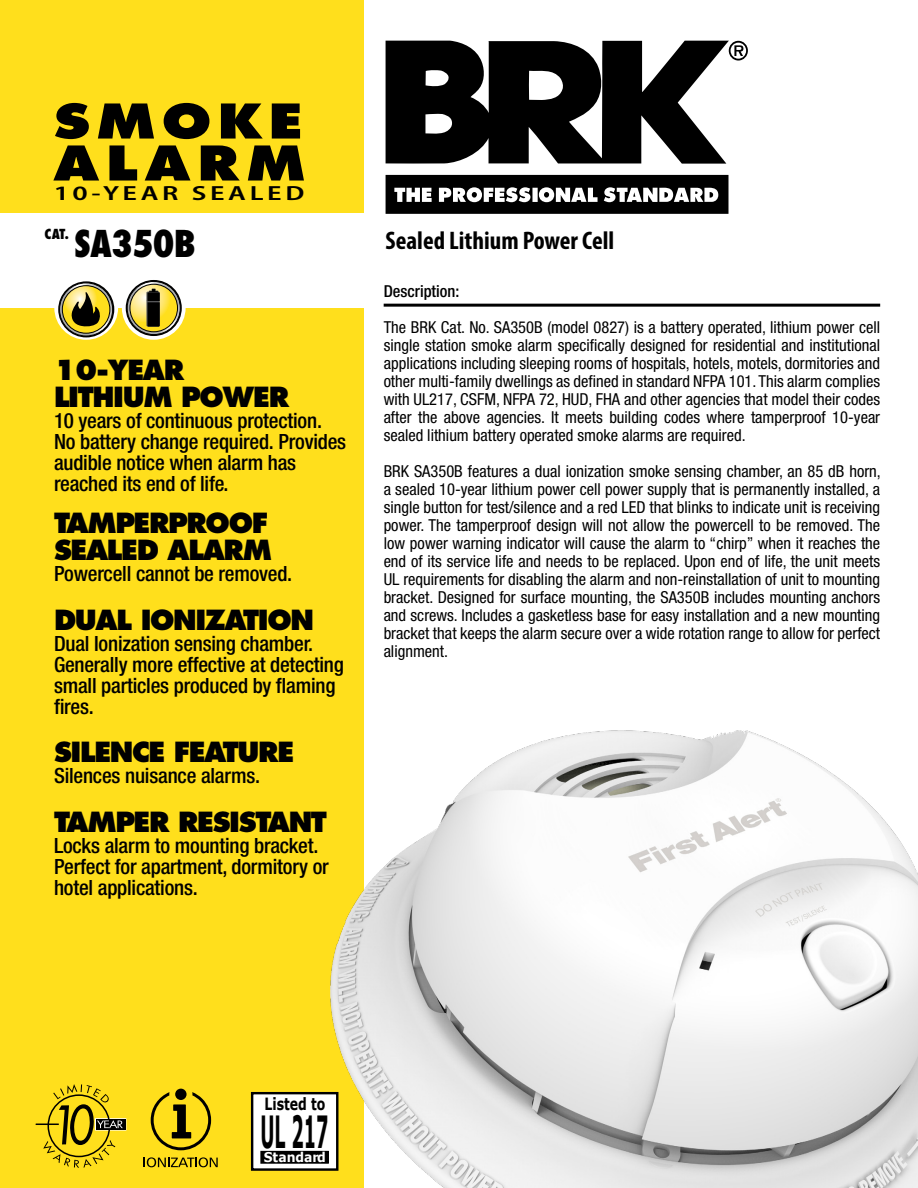
<style>
.page{position:relative;width:918px;height:1188px;background:#fff}
.page>*{position:absolute;margin:0;border:0;box-sizing:border-box;transform-origin:0 0}
.t1{font:800 46.5px/42px "Futura Std";letter-spacing:.12em;color:#000;scale:1.18 1}
.t2{font:700 44.25px "Verdana";color:#000;scale:.39 1}
.t3{font:800 condensed 36px "Futura Std";letter-spacing:-.025em;color:#000}
.t4{font:800 27px/27px "Futura Std";letter-spacing:-.05em;color:#000}
.t5{font:700 condensed 25.5px "Myriad Pro";color:#000}
.t6{font:500 condensed 21px/21px "Helvetica Neue LT Std";letter-spacing:-.01em;color:#000}
.t7{font:600 semi-condensed 20.55px "Myriad Pro";letter-spacing:.12em;color:#000;scale:1.5 1}
.t8{font:700 16.8px "Verdana";color:#000;scale:.74 1}
.t9{font:condensed 16.5px/18px "Helvetica Neue LT Std";color:#000;text-align:justify}
.t10{font:500 condensed 16.5px "Helvetica Neue LT Std";color:#000}
.t11{font:700 13.5px "Verdana";color:#fff;scale:.93 1}
.t12{font:800 condensed 13.5px "Futura Std";color:#000}
</style>
<div class="page">
<div style="left:0;top:0;width:363px;height:1188px;background:#ffdf1c"></div>
<div style="left:0;top:214px;width:365px;height:94px;background:#fff"></div>
<svg style="left:386px;top:175px;width:342px;height:39px"></svg>
<svg style="left:386px;top:41px;width:362px;height:123px"></svg>
<hr style="left:384px;top:304px;width:496px;height:3px;background:#000">
<svg style="left:123px;top:1118px;width:3px;height:13px"></svg>
<div style="left:96px;top:1119px;width:29px;height:11px;background:#000"></div>
<svg style="left:36px;top:1084px;width:87px;height:84px"></svg>
<svg style="left:54px;top:276px;width:64px;height:64px"></svg>
<svg style="left:59px;top:282px;width:54px;height:55px"></svg>
<div style="left:252px;top:1093px;width:85px;height:77px;background:#fff"></div>
<div style="left:251px;top:1092px;width:87px;height:79px;border:2px solid #000"></div>
<div style="left:261px;top:1151px;width:67px;height:12px;background:#000"></div>
<div style="left:260px;top:1151px;width:69px;height:13px;border:1px solid #000"></div>
<svg style="left:122px;top:276px;width:64px;height:64px"></svg>
<svg style="left:126px;top:281px;width:55px;height:54px"></svg>
<img style="left:330px;top:731px;width:588px;height:457px">
<svg style="left:151px;top:1089px;width:60px;height:61px"></svg>
<svg style="left:144px;top:1157px;width:74px;height:10px"></svg>
<h1 class="t1" style="left:54px;top:100px;width:215px">SMOKE<br>ALARM</h1>
<p class="t7" style="left:54px;top:181px;width:169px">10-YEAR SEALED</p>
<p class="t12" style="left:45px;top:225px;width:26px">CAT.</p>
<h3 class="t3" style="left:74px;top:221px;width:123px">SA350B</h3>
<h3 class="t4" style="left:54px;top:356px;width:237px">10-YEAR<br>LITHIUM POWER</h3>
<p class="t6" style="left:54px;top:409px;width:294px">10 years of continuous protection.<br>No battery change required. Provides audible notice when alarm has reached its end of life.</p>
<h3 class="t4" style="left:54px;top:510px;width:219px">TAMPERPROOF<br>SEALED ALARM</h3>
<p class="t6" style="left:54px;top:563px;width:240px">Powercell cannot be removed.</p>
<h3 class="t4" style="left:54px;top:606px;width:262px">DUAL IONIZATION</h3>
<p class="t6" style="left:54px;top:633px;width:291px">Dual Ionization sensing chamber.<br>Generally more effective at detecting small particles produced by flaming fires.</p>
<h3 class="t4" style="left:54px;top:739px;width:242px">SILENCE FEATURE</h3>
<p class="t6" style="left:54px;top:765px;width:208px">Silences nuisance alarms.</p>
<h3 class="t4" style="left:54px;top:808px;width:275px">TAMPER RESISTANT</h3>
<p class="t6" style="left:54px;top:835px;width:276px">Locks alarm to mounting bracket.<br>Perfect for apartment, dormitory or hotel applications.</p>
<h3 class="t5" style="left:386px;top:224px;width:230px">Sealed Lithium Power Cell</h3>
<p class="t10" style="left:384px;top:281px;width:77px">Description:</p>
<p class="t9" style="left:384px;top:318px;width:498px">The BRK Cat. No. SA350B (model 0827) is a battery operated, lithium power cell single station smoke alarm specifically designed for residential and institutional applications including sleeping rooms of hospitals, hotels, motels, dormitories and other multi-family dwellings as defined in standard NFPA 101. This alarm complies with UL217, CSFM, NFPA 72, HUD, FHA and other agencies that model their codes after the above agencies. It meets building codes where tamperproof 10-year sealed lithium battery operated smoke alarms are required.</p>
<p class="t9" style="left:384px;top:462px;width:499px">BRK SA350B features a dual ionization smoke sensing chamber, an 85 dB horn, a sealed 10-year lithium power cell power supply that is permanently installed, a single button for test/silence and a red LED that blinks to indicate unit is receiving power. The tamperproof design will not allow the powercell to be removed. The low power warning indicator will cause the alarm to “chirp” when it reaches the end of its service life and needs to be replaced. Upon end of life, the unit meets UL requirements for disabling the alarm and non-reinstallation of unit to mounting bracket. Designed for surface mounting, the SA350B includes mounting anchors and screws. Includes a gasketless base for easy installation and a new mounting bracket that keeps the alarm secure over a wide rotation range to allow for perfect alignment.</p>
<p class="t8" style="left:264px;top:1092px;width:84px">Listed to</p>
<h2 class="t2" style="left:260px;top:1101px;width:176px">UL 217</h2>
<p class="t11" style="left:264px;top:1148px;width:68px">Standard</p>
</div>
